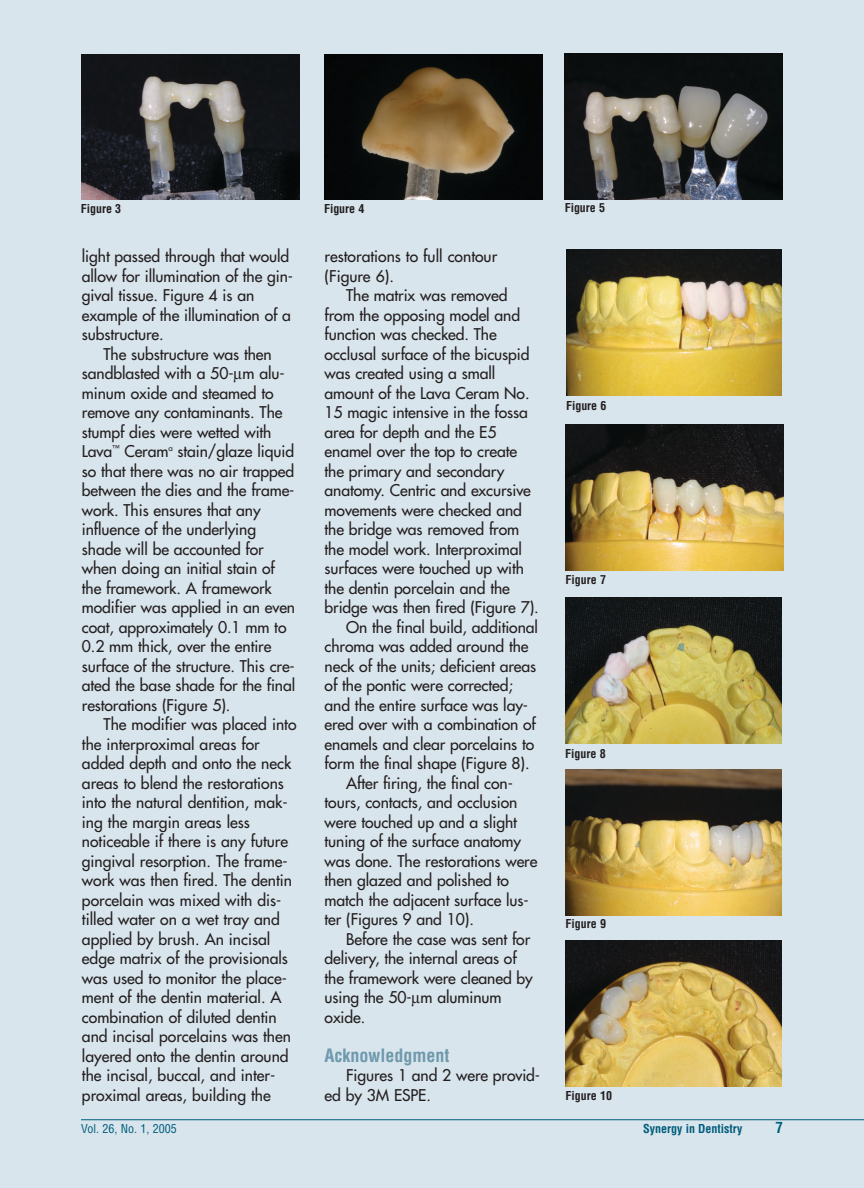
<style>
.page{position:relative;width:864px;height:1188px;background:#d9e5ec}
.page>*{position:absolute;margin:0;border:0;box-sizing:border-box;transform-origin:0 0}
.t1{font:700 condensed 18px "Helvetica";color:#6e99ad}
.t2{font:15.75px/19.5px "Futura";letter-spacing:-.005em;color:#231f20}
.t3{font:700 condensed 15px "Helvetica";color:#005d7c}
.t4{font:700 condensed 12px "Helvetica";color:#231f20}
.t5{font:700 condensed 12px "Helvetica";color:#005d7c}
.t6{font:condensed 12px "Helvetica";color:#005d7c}
</style>
<div class="page">
<img style="left:324px;top:54px;width:218px;height:146px">
<img style="left:565px;top:54px;width:218px;height:146px">
<img style="left:566px;top:250px;width:216px;height:146px">
<img style="left:81px;top:54px;width:218px;height:146px">
<img style="left:565px;top:425px;width:218px;height:146px">
<img style="left:565px;top:598px;width:217px;height:146px">
<img style="left:566px;top:941px;width:216px;height:146px">
<img style="left:565px;top:770px;width:217px;height:146px">
<hr style="left:81px;top:1119px;width:783px;height:1px;background:#005d7c">
<p class="t4" style="left:81px;top:204px;width:42px">Figure 3</p>
<p class="t2" style="left:82px;top:248px;width:213px">light passed through that would allow for illumination of the gin&shy;gival tissue. Figure 4 is an example of the illumination of a substructure.</p>
<p class="t2" style="left:82px;top:345px;width:215px;text-indent:22px">The substructure was then sandblasted with a 50- m alu&shy;minum oxide and steamed to remove any contaminants. The stumpf dies were wetted with<br>Lava<sup>™</sup> Ceram<sup>a</sup> stain/glaze liquid so that there was no air trapped between the dies and the frame&shy;work. This ensures that any influence of the underlying shade will be accounted for when doing an initial stain of the framework. A framework modifier was applied in an even coat, approximately 0.1 mm to<br>0.2 mm thick, over the entire surface of the structure. This cre&shy;ated the base shade for the final restorations (Figure 5).</p>
<p class="t2" style="left:82px;top:716px;width:216px;text-indent:22px">The modifier was placed into the interproximal areas for added depth and onto the neck areas to blend the restorations into the natural dentition, mak&shy;ing the margin areas less noticeable if there is any future gingival resorption. The frame&shy;work was then fired. The dentin porcelain was mixed with dis&shy;tilled water on a wet tray and applied by brush. An incisal edge matrix of the provisionals was used to monitor the place&shy;ment of the dentin material. A combination of diluted dentin and incisal porcelains was then layered onto the dentin around the incisal, buccal, and inter&shy;proximal areas, building the</p>
<p class="t4" style="left:324px;top:204px;width:42px">Figure 4</p>
<p class="t4" style="left:565px;top:203px;width:42px">Figure 5</p>
<p class="t2" style="left:325px;top:248px;width:174px">restorations to full contour (Figure 6).</p>
<p class="t2" style="left:346px;top:287px;width:163px">The matrix was removed</p>
<p class="t2" style="left:325px;top:306px;width:197px">from the opposing model and</p>
<p class="t2" style="left:325px;top:326px;width:174px">function was checked. The</p>
<p class="t2" style="left:325px;top:345px;width:206px">occlusal surface of the bicuspid</p>
<p class="t2" style="left:325px;top:365px;width:172px">was created using a small</p>
<p class="t2" style="left:325px;top:384px;width:206px">amount of the Lava Ceram No.</p>
<p class="t2" style="left:325px;top:404px;width:205px">15 magic intensive in the fossa</p>
<p class="t2" style="left:325px;top:423px;width:173px">area for depth and the E5</p>
<p class="t2" style="left:325px;top:443px;width:194px">enamel over the top to create</p>
<p class="t2" style="left:325px;top:462px;width:181px">the primary and secondary</p>
<p class="t2" style="left:325px;top:482px;width:208px">anatomy. Centric and excursive</p>
<p class="t2" style="left:325px;top:501px;width:199px">movements were checked and</p>
<p class="t2" style="left:325px;top:521px;width:196px">the bridge was removed from</p>
<p class="t2" style="left:325px;top:540px;width:199px">the model work. Interproximal</p>
<p class="t2" style="left:325px;top:560px;width:201px">surfaces were touched up with</p>
<p class="t2" style="left:325px;top:579px;width:187px">the dentin porcelain and the</p>
<p class="t2" style="left:325px;top:599px;width:216px">bridge was then fired (Figure 7).</p>
<p class="t2" style="left:346px;top:618px;width:193px">On the final build, additional</p>
<p class="t2" style="left:325px;top:638px;width:206px">chroma was added around the</p>
<p class="t2" style="left:325px;top:657px;width:213px">neck of the units; deficient areas</p>
<p class="t2" style="left:325px;top:677px;width:190px">of the pontic were corrected;</p>
<p class="t2" style="left:325px;top:696px;width:205px">and the entire surface was lay-</p>
<p class="t2" style="left:325px;top:716px;width:213px">ered over with a combination of</p>
<p class="t2" style="left:325px;top:735px;width:211px">enamels and clear porcelains to</p>
<p class="t2" style="left:325px;top:755px;width:207px">form the final shape (Figure 8).</p>
<p class="t2" style="left:346px;top:774px;width:168px">After firing, the final con-</p>
<p class="t2" style="left:325px;top:794px;width:194px">tours, contacts, and occlusion</p>
<p class="t2" style="left:325px;top:813px;width:194px">were touched up and a slight</p>
<p class="t2" style="left:325px;top:833px;width:198px">tuning of the surface anatomy</p>
<p class="t2" style="left:325px;top:852px;width:214px">was done. The restorations were</p>
<p class="t2" style="left:325px;top:872px;width:186px">then glazed and polished to</p>
<p class="t2" style="left:325px;top:891px;width:206px">match the adjacent surface lus-</p>
<p class="t2" style="left:325px;top:911px;width:151px">ter (Figures 9 and 10).</p>
<p class="t2" style="left:346px;top:930px;width:186px">Before the case was sent for</p>
<p class="t2" style="left:325px;top:950px;width:194px">delivery, the internal areas of</p>
<p class="t2" style="left:325px;top:969px;width:210px">the framework were cleaned by</p>
<p class="t2" style="left:325px;top:989px;width:179px">using the 50- m aluminum</p>
<p class="t2" style="left:325px;top:1008px;width:42px">oxide.</p>
<p class="t1" style="left:325px;top:1048px;width:126px">Acknowledgment</p>
<p class="t2" style="left:325px;top:1067px;width:217px;text-indent:22px">Figures 1 and 2 were provid&shy;ed by 3M ESPE.</p>
<p class="t4" style="left:566px;top:401px;width:42px">Figure 6</p>
<p class="t4" style="left:565px;top:575px;width:42px">Figure 7</p>
<p class="t4" style="left:565px;top:749px;width:42px">Figure 8</p>
<p class="t4" style="left:565px;top:919px;width:42px">Figure 9</p>
<p class="t4" style="left:565px;top:1091px;width:48px">Figure 10</p>
<p class="t6" style="left:81px;top:1124px;width:97px">Vol. 26, No. 1, 2005</p>
<p class="t5" style="left:643px;top:1124px;width:101px">Synergy in Dentistry</p>
<p class="t3" style="left:776px;top:1121px;width:9px">7</p>
</div>
